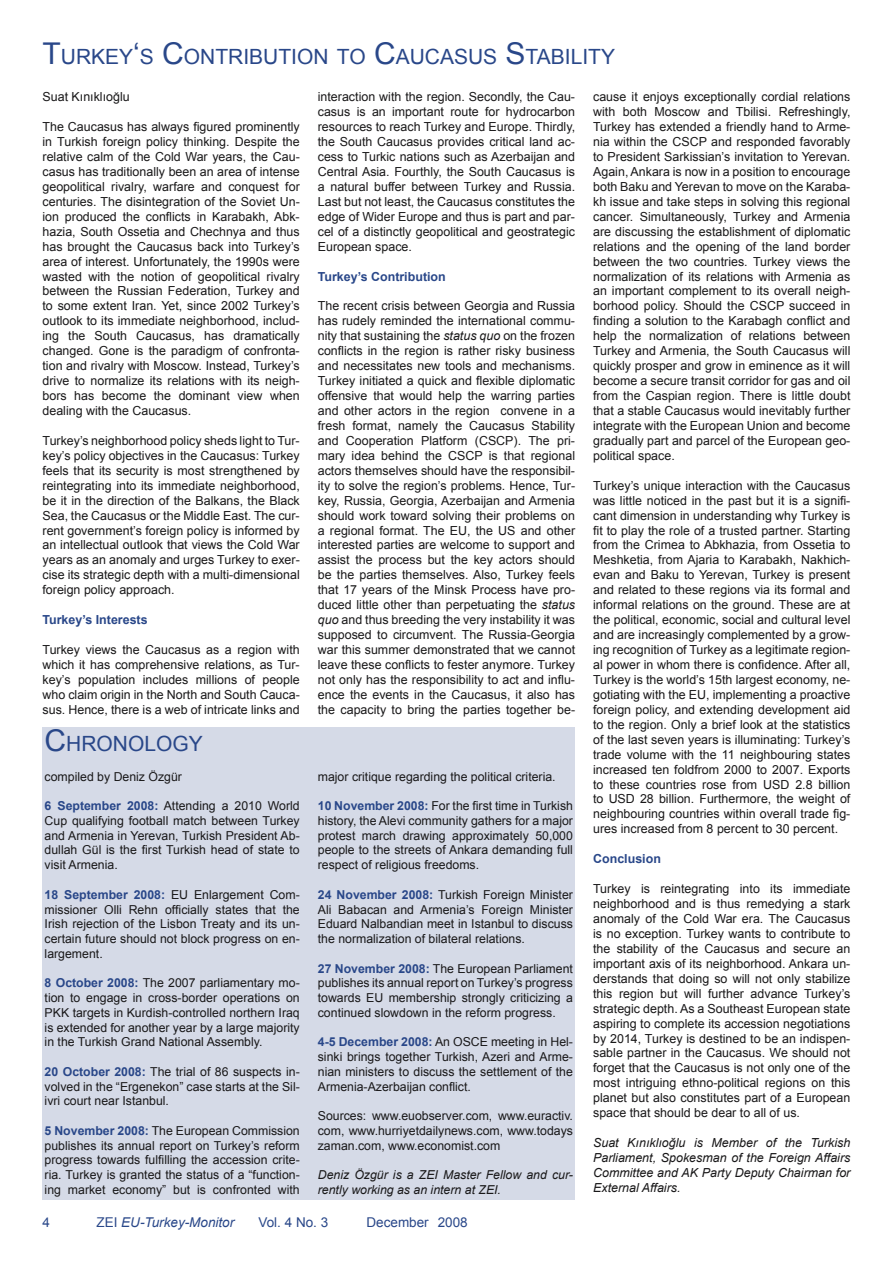
<style>
.page{position:relative;width:893px;height:1263px;background:#fff}
.page>*{position:absolute;margin:0;border:0;box-sizing:border-box;transform-origin:0 0}
.t1{font:21px "Arial";color:#294789}
.t2{font:13.5px "Arial";color:#294789}
.t3{font:italic 13.5px "Arial";color:#294789}
.t4{font:12.45px/15px "Arial";color:#191819;text-align:justify}
.t5{font:italic 12.45px/15px "Arial";color:#191819;text-align:justify}
.t6{font:700 12.45px "Arial";color:#294789}
.t7{font:12.3px/14.7px "Arial";color:#191819;text-align:justify}
.t8{font:italic 12.3px/14.7px "Arial";color:#191819}
.s1{font-size:30px}
.s2{font-style:italic}
.s3{font-weight:700;color:#294789}
.s4{font-style:normal}
</style>
<div class="page">
<div style="left:43px;top:727px;width:532px;height:472px;background:#d5dae7"></div>
<h1 class="t1" style="left:43px;top:43px;width:574px"><span class="s1">T</span>URKEY<span class="s1">‘</span>S <span class="s1">C</span>ONTRIBUTION TO <span class="s1">C</span>AUCASUS <span class="s1">S</span>TABILITY</h1>
<p class="t4" style="left:43px;top:89px;width:89px">Suat Kınıklıoğlu</p>
<p class="t4" style="left:43px;top:119px;width:259px">The Caucasus has always figured prominently in Turkish foreign policy thinking. Despite the relative calm of the Cold War years, the Cau&shy;casus has traditionally been an area of intense geopolitical rivalry, warfare and conquest for centuries. The disintegration of the Soviet Un&shy;ion produced the conflicts in Karabakh, Abk&shy;hazia, South Ossetia and Chechnya and thus has brought the Caucasus back into Turkey’s area of interest. Unfortunately, the 1990s were wasted with the notion of geopolitical rivalry between the Russian Federation, Turkey and to some extent Iran. Yet, since 2002 Turkey’s outlook to its immediate neighborhood, includ&shy;ing the South Caucasus, has dramatically changed. Gone is the paradigm of confronta&shy;tion and rivalry with Moscow. Instead, Turkey’s drive to normalize its relations with its neigh&shy;bors has become the dominant view when dealing with the Caucasus.</p>
<p class="t4" style="left:43px;top:433px;width:259px">Turkey’s neighborhood policy sheds light to Tur&shy;key’s policy objectives in the Caucasus: Turkey feels that its security is most strengthened by reintegrating into its immediate neighborhood, be it in the direction of the Balkans, the Black Sea, the Caucasus or the Middle East. The cur&shy;rent government’s foreign policy is informed by an intellectual outlook that views the Cold War years as an anomaly and urges Turkey to exer&shy;cise its strategic depth with a multi-dimensional foreign policy approach.</p>
<p class="t6" style="left:43px;top:612px;width:107px">Turkey’s Interests</p>
<p class="t4" style="left:43px;top:642px;width:259px">Turkey views the Caucasus as a region with which it has comprehensive relations, as Tur&shy;key’s population includes millions of people who claim origin in the North and South Cauca&shy;sus. Hence, there is a web of intricate links and</p>
<p class="t4" style="left:318px;top:89px;width:259px">interaction with the region. Secondly, the Cau&shy;casus is an important route for hydrocarbon resources to reach Turkey and Europe. Thirdly, the South Caucasus provides critical land ac&shy;cess to Turkic nations such as Azerbaijan and Central Asia. Fourthly, the South Caucasus is a natural buffer between Turkey and Russia.<br>Last but not least, the Caucasus constitutes the edge of Wider Europe and thus is part and par&shy;cel of a distinctly geopolitical and geostrategic European space.</p>
<p class="t6" style="left:318px;top:268px;width:129px">Turkey’s Contribution</p>
<p class="t4" style="left:318px;top:299px;width:259px">The recent crisis between Georgia and Russia has rudely reminded the international commu&shy;nity that sustaining the <span class="s2">status quo</span> on the frozen conflicts in the region is rather risky business and necessitates new tools and mechanisms.<br>Turkey initiated a quick and flexible diplomatic offensive that would help the warring parties and other actors in the region convene in a fresh format, namely the Caucasus Stability and Cooperation Platform (CSCP). The pri&shy;mary idea behind the CSCP is that regional actors themselves should have the responsibil&shy;ity to solve the region’s problems. Hence, Tur&shy;key, Russia, Georgia, Azerbaijan and Armenia should work toward solving their problems on a regional format. The EU, the US and other interested parties are welcome to support and assist the process but the key actors should be the parties themselves. Also, Turkey feels that 17 years of the Minsk Process have pro&shy;duced little other than perpetuating the <span class="s2">status quo</span> and thus breeding the very instability it was supposed to circumvent. The Russia-Georgia war this summer demonstrated that we cannot leave these conflicts to fester anymore. Turkey not only has the responsibility to act and influ&shy;ence the events in the Caucasus, it also has the capacity to bring the parties together be-</p>
<p class="t4" style="left:593px;top:89px;width:259px">cause it enjoys exceptionally cordial relations with both Moscow and Tbilisi. Refreshingly, Turkey has extended a friendly hand to Arme&shy;nia within the CSCP and responded favorably to President Sarkissian’s invitation to Yerevan.<br>Again, Ankara is now in a position to encourage both Baku and Yerevan to move on the Karaba&shy;kh issue and take steps in solving this regional cancer. Simultaneously, Turkey and Armenia are discussing the establishment of diplomatic relations and the opening of the land border between the two countries. Turkey views the normalization of its relations with Armenia as an important complement to its overall neigh&shy;borhood policy. Should the CSCP succeed in finding a solution to the Karabagh conflict and help the normalization of relations between Turkey and Armenia, the South Caucasus will quickly prosper and grow in eminence as it will become a secure transit corridor for gas and oil from the Caspian region. There is little doubt that a stable Caucasus would inevitably further integrate with the European Union and become gradually part and parcel of the European geo&shy;political space.</p>
<p class="t4" style="left:593px;top:478px;width:259px">Turkey’s unique interaction with the Caucasus was little noticed in the past but it is a signifi&shy;cant dimension in understanding why Turkey is fit to play the role of a trusted partner. Starting from the Crimea to Abkhazia, from Ossetia to Meshketia, from Ajaria to Karabakh, Nakhich&shy;evan and Baku to Yerevan, Turkey is present and related to these regions via its formal and informal relations on the ground. These are at the political, economic, social and cultural level and are increasingly complemented by a grow&shy;ing recognition of Turkey as a legitimate region&shy;al power in whom there is confidence. After all, Turkey is the world’s 15th largest economy, ne&shy;gotiating with the EU, implementing a proactive foreign policy, and extending development aid to the region. Only a brief look at the statistics of the last seven years is illuminating: Turkey’s trade volume with the 11 neighbouring states increased ten foldfrom 2000 to 2007. Exports to these countries rose from USD 2.8 billion to USD 28 billion. Furthermore, the weight of neighbouring countries within overall trade fig&shy;ures increased from 8 percent to 30 percent.</p>
<p class="t6" style="left:593px;top:851px;width:69px">Conclusion</p>
<p class="t4" style="left:593px;top:881px;width:259px">Turkey is reintegrating into its immediate neighborhood and is thus remedying a stark anomaly of the Cold War era. The Caucasus is no exception. Turkey wants to contribute to the stability of the Caucasus and secure an important axis of its neighborhood. Ankara un&shy;derstands that doing so will not only stabilize this region but will further advance Turkey’s strategic depth. As a Southeast European state aspiring to complete its accession negotiations by 2014, Turkey is destined to be an indispen&shy;sable partner in the Caucasus. We should not forget that the Caucasus is not only one of the most intriguing ethno-political regions on this planet but also constitutes part of a European space that should be dear to all of us.</p>
<p class="t5" style="left:593px;top:1135px;width:259px">Suat Kınıklıoğlu is Member of the Turkish Parliament, Spokesman of the Foreign Affairs Committee and AK Party Deputy Chairman for External Affairs.</p>
<h1 class="t1" style="left:45px;top:730px;width:160px"><span class="s1">C</span>HRONOLOGY</h1>
<p class="t7" style="left:45px;top:769px;width:139px">compiled by Deniz Özgür</p>
<p class="t7" style="left:45px;top:799px;width:257px"><span class="s3">6 September 2008:</span> Attending a 2010 World Cup qualifying football match between Turkey and Armenia in Yerevan, Turkish President Ab&shy;dullah Gül is the first Turkish head of state to visit Armenia.</p>
<p class="t7" style="left:45px;top:887px;width:257px"><span class="s3">18 September 2008:</span> EU Enlargement Com&shy;missioner Olli Rehn officially states that the Irish rejection of the Lisbon Treaty and its un&shy;certain future should not block progress on en&shy;largement.</p>
<p class="t7" style="left:45px;top:976px;width:257px"><span class="s3">8 October 2008:</span> The 2007 parliamentary mo&shy;tion to engage in cross-border operations on PKK targets in Kurdish-controlled northern Iraq is extended for another year by a large majority in the Turkish Grand National Assembly.</p>
<p class="t7" style="left:45px;top:1064px;width:257px"><span class="s3">20 October 2008:</span> The trial of 86 suspects in&shy;volved in the “Ergenekon” case starts at the Sil&shy;ivri court near Istanbul.</p>
<p class="t7" style="left:45px;top:1123px;width:257px"><span class="s3">5 November 2008:</span> The European Commission publishes its annual report on Turkey’s reform progress towards fulfilling the accession crite&shy;ria. Turkey is granted the status of a “function&shy;ing market economy” but is confronted with</p>
<p class="t7" style="left:318px;top:769px;width:239px">major critique regarding the political criteria.</p>
<p class="t7" style="left:318px;top:799px;width:257px"><span class="s3">10 November 2008:</span> For the first time in Turkish history, the Alevi community gathers for a major protest march drawing approximately 50,000 people to the streets of Ankara demanding full respect of religious freedoms.</p>
<p class="t7" style="left:318px;top:887px;width:257px"><span class="s3">24 November 2008:</span> Turkish Foreign Minister Ali Babacan and Armenia’s Foreign Minister Eduard Nalbandian meet in Istanbul to discuss the normalization of bilateral relations.</p>
<p class="t7" style="left:318px;top:961px;width:257px"><span class="s3">27 November 2008:</span> The European Parliament publishes its annual report on Turkey’s progress towards EU membership strongly criticizing a continued slowdown in the reform progress.</p>
<p class="t7" style="left:318px;top:1035px;width:257px"><span class="s3">4-5 December 2008:</span> An OSCE meeting in Hel&shy;sinki brings together Turkish, Azeri and Arme&shy;nian ministers to discuss the settlement of the Armenia-Azerbaijan conflict.</p>
<p class="t7" style="left:318px;top:1109px;width:257px">Sources: www.euobserver.com, www.euractiv. com, www.hurriyetdailynews.com, www.todays zaman.com, www.economist.com</p>
<p class="t8" style="left:318px;top:1168px;width:257px">Deniz Özgür is a ZEI Master Fellow and cur&shy;rently working as an intern at ZEI.</p>
<p class="t2" style="left:43px;top:1213px;width:9px">4</p>
<p class="t3" style="left:97px;top:1213px;width:139px"><span class="s4">ZEI</span> EU-Turkey-Monitor</p>
<p class="t2" style="left:259px;top:1213px;width:71px">Vol. 4 No. 3</p>
<p class="t2" style="left:367px;top:1213px;width:103px">December 2008</p>
</div>
